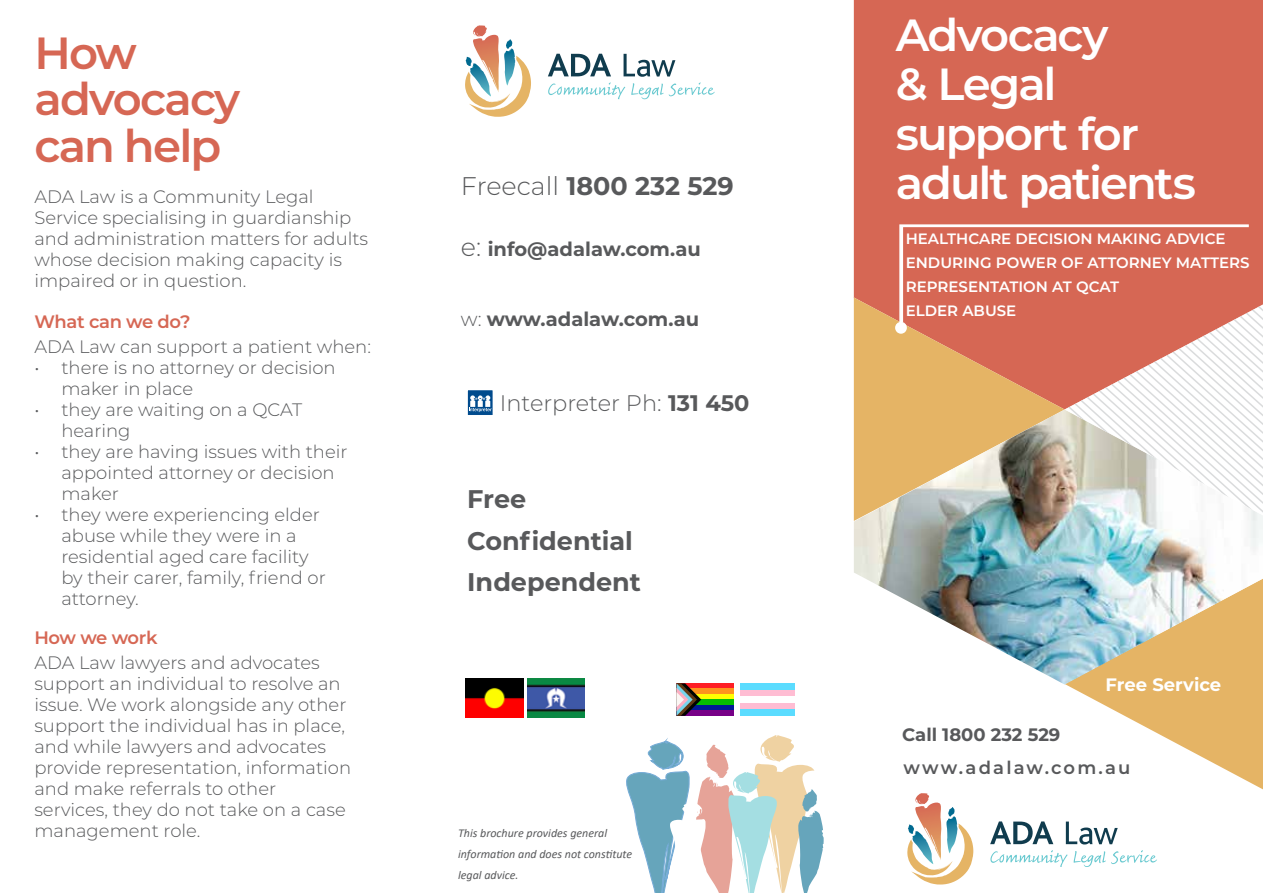
<style>
.page{position:relative;width:1263px;height:893px;background:#fff}
.page>*{position:absolute;margin:0;border:0;box-sizing:border-box;transform-origin:0 0}
.t1{font:600 45px/49.5px "Montserrat";letter-spacing:-.045em;color:#fff}
.t2{font:600 45px/46.5px "Montserrat";letter-spacing:-.04em;color:#d66754}
.t3{font:700 25.5px/41.2px "Montserrat";color:#58595b}
.t4{font:300 22.5px "Montserrat";color:#58595b}
.t5{font:700 19.5px "Montserrat";color:#58595b}
.t6{font:300 18px/21px "Montserrat";color:#58595b}
.t7{font:600 18px "Montserrat";letter-spacing:-.02em;color:#d66754}
.t8{font:600 18px "Montserrat";letter-spacing:.12em;color:#58595b}
.t9{font:700 18px "Montserrat";color:#58595b}
.t10{font:700 18px "Montserrat";color:#fff}
.t11{font:600 15px/24px "Montserrat";color:#fff}
.t12{font:italic 12px/21px "Calibri";color:#58595b}
.s1{font-weight:300}
.s2{font-weight:300;font-size:25.5px}
.s3{font-weight:700}
</style>
<div class="page">
<div style="left:854px;top:0;width:409px;height:297px;background:#d66754"></div>
<svg style="left:854px;top:297px;width:44px;height:112px;background:#e3ab63"></svg>
<svg style="left:895px;top:322px;width:12px;height:12px"></svg>
<svg style="left:1065px;top:684px;width:198px;height:105px"></svg>
<img style="left:854px;top:409px;width:409px;height:275px">
<svg style="left:898px;top:224px;width:365px;height:298px"></svg>
<svg style="left:990px;top:821px;width:63px;height:23px"></svg>
<svg style="left:1066px;top:821px;width:52px;height:23px"></svg>
<svg style="left:907px;top:793px;width:66px;height:91px"></svg>
<svg style="left:990px;top:850px;width:77px;height:17px"></svg>
<svg style="left:1074px;top:850px;width:83px;height:17px"></svg>
<svg style="left:626px;top:735px;width:198px;height:158px"></svg>
<div style="left:467px;top:390px;width:26px;height:25px;background:#004b8d"></div>
<svg style="left:469px;top:395px;width:22px;height:17px"></svg>
<div style="left:467px;top:390px;width:26px;height:26px;border:1px solid #fff"></div>
<svg style="left:465px;top:25px;width:66px;height:92px"></svg>
<svg style="left:548px;top:54px;width:167px;height:45px"></svg>
<img style="left:465px;top:679px;width:58px;height:38px">
<img style="left:527px;top:679px;width:58px;height:38px">
<div style="left:676px;top:683px;width:58px;height:6px;background:#fe1e25"></div>
<div style="left:676px;top:689px;width:58px;height:5px;background:#fe941d"></div>
<div style="left:676px;top:694px;width:58px;height:6px;background:#ff0"></div>
<div style="left:676px;top:700px;width:58px;height:5px;background:#06bd02"></div>
<div style="left:676px;top:705px;width:58px;height:5px;background:#001996"></div>
<div style="left:676px;top:710px;width:58px;height:6px;background:#770087"></div>
<svg style="left:676px;top:683px;width:25px;height:33px"></svg>
<div style="left:740px;top:683px;width:54px;height:7px;background:#5bdcff"></div>
<div style="left:740px;top:690px;width:54px;height:6px;background:#ffbdd3"></div>
<div style="left:740px;top:703px;width:54px;height:6px;background:#ffbdd3"></div>
<div style="left:740px;top:709px;width:54px;height:7px;background:#5bdcff"></div>
<h1 class="t2" style="left:34px;top:28px;width:207px">How advocacy can help</h1>
<p class="t6" style="left:34px;top:185px;width:335px">ADA Law is a Community Legal<br>Service specialising in guardianship and administration matters for adults whose decision making capacity is impaired or in question.</p>
<p class="t7" style="left:34px;top:309px;width:158px">What can we do?</p>
<p class="t6" style="left:34px;top:336px;width:338px">ADA Law can support a patient when:</p>
<p class="t6" style="left:61px;top:357px;width:276px;text-indent:-27px">• there is no attorney or decision maker in place</p>
<p class="t6" style="left:61px;top:399px;width:242px;text-indent:-27px">• they are waiting on a QCAT hearing</p>
<p class="t6" style="left:61px;top:441px;width:288px;text-indent:-27px">• they are having issues with their appointed attorney or decision maker</p>
<p class="t6" style="left:61px;top:504px;width:266px;text-indent:-27px">• they were experiencing elder abuse while they were in a residential aged care facility by their carer, family, friend or attorney.</p>
<p class="t7" style="left:34px;top:625px;width:125px">How we work</p>
<p class="t6" style="left:34px;top:652px;width:318px">ADA Law lawyers and advocates support an individual to resolve an issue. We work alongside any other support the individual has in place, and while lawyers and advocates provide representation, information and make referrals to other services, they do not take on a case management role.</p>
<h2 class="t3" style="left:461px;top:164px;width:274px"><span class="s1">Freecall</span> 1800 232 529</h2>
<p class="t5" style="left:461px;top:235px;width:241px"><span class="s2">e:</span> info@adalaw.com.au</p>
<p class="t5" style="left:461px;top:305px;width:240px"><span class="s1">w:</span> www.adalaw.com.au</p>
<p class="t4" style="left:500px;top:388px;width:251px">Interpreter Ph: <span class="s3">131 450</span></p>
<h2 class="t3" style="left:467px;top:477px;width:175px">Free<br>Confidential<br>Independent</h2>
<p class="t12" style="left:458px;top:822px;width:176px">This brochure provides general information and does not constitute legal advice.</p>
<h1 class="t1" style="left:896px;top:8px;width:302px">Advocacy<br>&amp; Legal support for adult patients</h1>
<p class="t11" style="left:906px;top:226px;width:345px">HEALTHCARE DECISION MAKING ADVICE<br>ENDURING POWER OF ATTORNEY MATTERS<br>REPRESENTATION AT QCAT<br>ELDER ABUSE</p>
<p class="t10" style="left:1106px;top:671px;width:117px">Free Service</p>
<p class="t9" style="left:902px;top:722px;width:160px">Call 1800 232 529</p>
<p class="t8" style="left:904px;top:755px;width:228px">www.adalaw.com.au</p>
</div>
